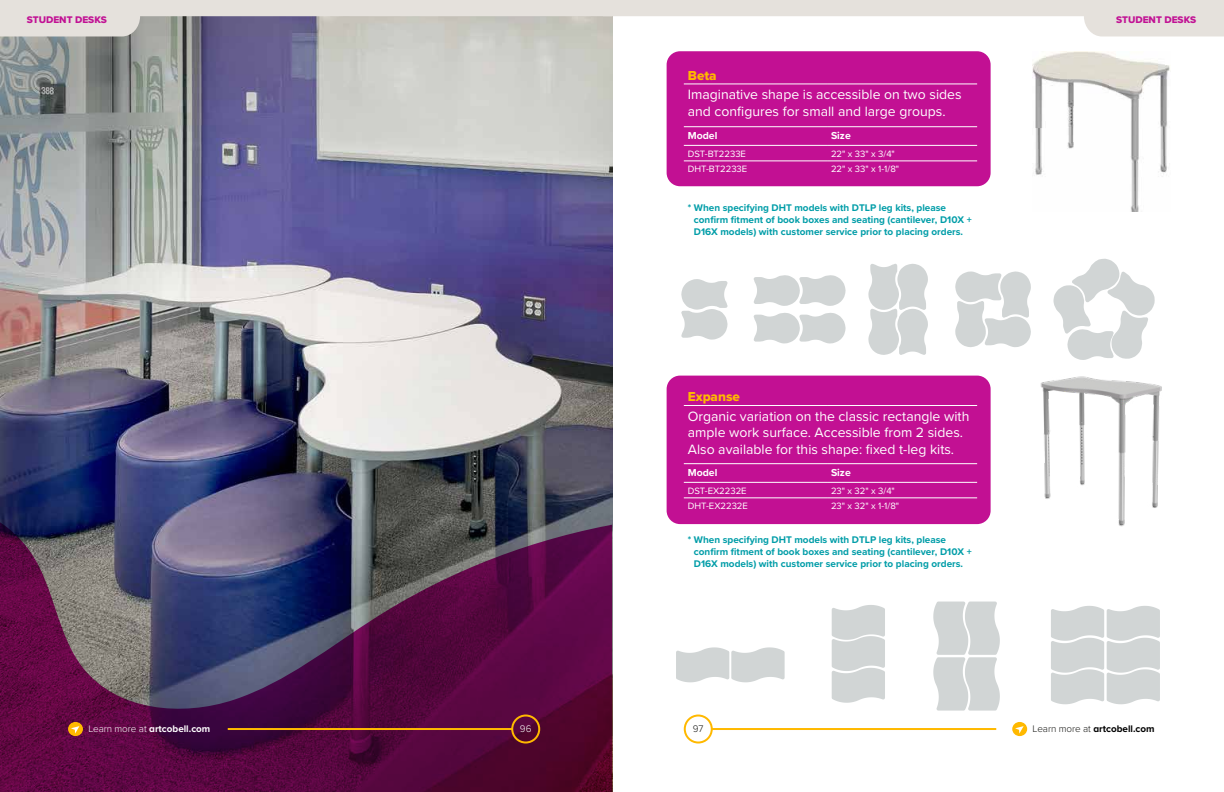
<style>
.page{position:relative;width:1224px;height:792px;background:#fff}
.page>*{position:absolute;margin:0;border:0;box-sizing:border-box;transform-origin:0 0}
.t1{font:14px/16.8px "Proxima Nova";color:#fff}
.t2{font:13.5px "Proxima Nova Extrabld";color:#ffb900}
.t3{font:700 10.5px "Proxima Nova";color:#fff}
.t4{font:700 10px/12px "Proxima Nova";color:#009da8}
.t5{font:10px "Proxima Nova Extrabld";color:#c11194}
.t6{font:700 9.9px "Proxima Nova";color:#fff}
.t7{font:700 9.9px "Proxima Nova";color:#000}
.t8{font:300 9.9px "Proxima Nova";color:#fff}
.t9{font:300 9.9px "Proxima Nova";color:#171714}
.t10{font:9.5px "Proxima Nova";color:#fff}
.s1{font-weight:300}
.s2{font-weight:300;color:#171714}
</style>
<div class="page">
<img style="left:0;top:36px;width:613px;height:756px">
<svg style="left:0;top:516px;width:612px;height:276px;background:#542550"></svg>
<div style="left:68px;top:722px;width:15px;height:14px;background:#ffb900;border-radius:50%"></div>
<svg style="left:71px;top:726px;width:8px;height:8px"></svg>
<div style="left:511px;top:715px;width:29px;height:29px;border:2px solid #ffb900;border-radius:50%"></div>
<hr style="left:228px;top:728px;width:284px;height:2px;background:#ffb900">
<div style="left:667px;top:51px;width:324px;height:135px;background:#c21093;border-radius:13px"></div>
<div style="left:1012px;top:722px;width:15px;height:14px;background:#ffb900;border-radius:50%"></div>
<svg style="left:1015px;top:726px;width:9px;height:8px"></svg>
<div style="left:684px;top:715px;width:29px;height:29px;border:2px solid #ffb900;border-radius:50%"></div>
<hr style="left:712px;top:728px;width:284px;height:2px;background:#ffb900">
<svg style="left:0;top:0;width:1224px;height:36px"></svg>
<img style="left:1032px;top:52px;width:138px;height:159px">
<div style="left:667px;top:376px;width:324px;height:148px;background:#c21093;border-radius:13px"></div>
<img style="left:1040px;top:376px;width:122px;height:150px">
<svg style="left:1054px;top:259px;width:101px;height:101px"></svg>
<svg style="left:955px;top:271px;width:76px;height:76px"></svg>
<svg style="left:868px;top:264px;width:60px;height:91px"></svg>
<svg style="left:754px;top:275px;width:92px;height:31px"></svg>
<svg style="left:754px;top:313px;width:92px;height:30px"></svg>
<svg style="left:681px;top:279px;width:47px;height:61px"></svg>
<svg style="left:832px;top:605px;width:53px;height:98px;background:#d5d9d9"></svg>
<svg style="left:676px;top:647px;width:109px;height:35px"></svg>
<svg style="left:933px;top:602px;width:67px;height:109px;background:#d7dbdb"></svg>
<svg style="left:1051px;top:606px;width:109px;height:98px;background:#d6dada"></svg>
<hr style="left:684px;top:84px;width:143px;height:1px;background:#fff">
<hr style="left:827px;top:84px;width:150px;height:1px;background:#fff">
<hr style="left:684px;top:126px;width:143px;height:1px;background:#fff">
<hr style="left:827px;top:126px;width:150px;height:1px;background:#fff">
<hr style="left:684px;top:145px;width:143px;height:1px;background:#fff">
<hr style="left:827px;top:145px;width:150px;height:1px;background:#fff">
<hr style="left:684px;top:161px;width:143px;height:1px;background:#fff">
<hr style="left:827px;top:161px;width:150px;height:1px;background:#fff">
<hr style="left:684px;top:405px;width:143px;height:1px;background:#fff">
<hr style="left:827px;top:405px;width:150px;height:1px;background:#fff">
<hr style="left:684px;top:463px;width:143px;height:1px;background:#fff">
<hr style="left:827px;top:463px;width:150px;height:1px;background:#fff">
<hr style="left:684px;top:482px;width:143px;height:1px;background:#fff">
<hr style="left:827px;top:482px;width:150px;height:1px;background:#fff">
<hr style="left:684px;top:498px;width:143px;height:1px;background:#fff">
<hr style="left:827px;top:498px;width:150px;height:1px;background:#fff">
<p class="t5" style="left:27px;top:12px;width:82px">STUDENT DESKS</p>
<p class="t6" style="left:88px;top:721px;width:124px"><span class="s1">Learn more at</span> artcobell.com</p>
<p class="t8" style="left:520px;top:722px;width:13px">96</p>
<h2 class="t2" style="left:688px;top:65px;width:30px">Beta</h2>
<h1 class="t1" style="left:688px;top:85px;width:275px">Imaginative shape is accessible on two sides and configures for small and large groups.</h1>
<p class="t3" style="left:688px;top:128px;width:31px">Model</p>
<p class="t3" style="left:831px;top:128px;width:21px">Size</p>
<p class="t10" style="left:688px;top:147px;width:60px">DST-BT2233E</p>
<p class="t10" style="left:831px;top:147px;width:65px">22" x 33" x 3/4"</p>
<p class="t10" style="left:688px;top:162px;width:61px">DHT-BT2233E</p>
<p class="t10" style="left:831px;top:162px;width:70px">22" x 33" x 1-1/8"</p>
<p class="t4" style="left:694px;top:201px;width:280px;text-indent:-6px">* When specifying DHT models with DTLP leg kits, please confirm fitment of book boxes and seating (cantilever, D10X +<br>D16X models) with customer service prior to placing orders.</p>
<h2 class="t2" style="left:688px;top:387px;width:54px">Expanse</h2>
<h1 class="t1" style="left:688px;top:407px;width:283px">Organic variation on the classic rectangle with ample work surface. Accessible from 2 sides.<br>Also available for this shape: fixed t-leg kits.</h1>
<p class="t3" style="left:688px;top:465px;width:31px">Model</p>
<p class="t3" style="left:831px;top:465px;width:21px">Size</p>
<p class="t10" style="left:688px;top:484px;width:60px">DST-EX2232E</p>
<p class="t10" style="left:831px;top:484px;width:65px">23" x 32" x 3/4"</p>
<p class="t10" style="left:688px;top:499px;width:62px">DHT-EX2232E</p>
<p class="t10" style="left:831px;top:499px;width:70px">23" x 32" x 1-1/8"</p>
<p class="t4" style="left:694px;top:534px;width:280px;text-indent:-6px">* When specifying DHT models with DTLP leg kits, please confirm fitment of book boxes and seating (cantilever, D10X +<br>D16X models) with customer service prior to placing orders.</p>
<p class="t5" style="left:1116px;top:12px;width:82px">STUDENT DESKS</p>
<p class="t9" style="left:693px;top:722px;width:12px">97</p>
<p class="t7" style="left:1033px;top:721px;width:124px"><span class="s2">Learn more at</span> artcobell.com</p>
</div>
